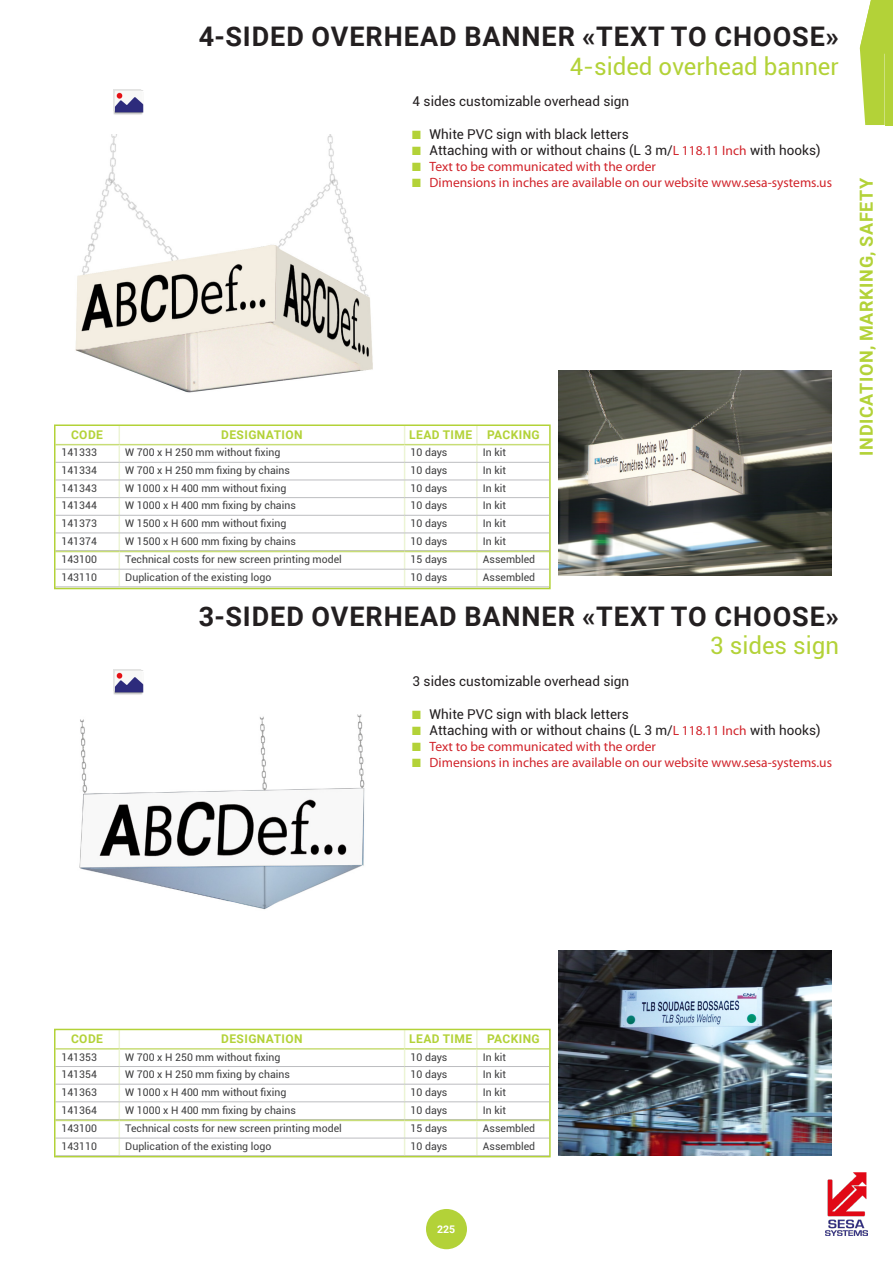
<style>
.page{position:relative;width:893px;height:1263px;background:#fff}
.page>*{position:absolute;margin:0;border:0;box-sizing:border-box;transform-origin:0 0}
.t1{font:700 27px "Roboto";letter-spacing:.035em;color:#231f20}
.t2{font:24px "Roboto";color:#b3d238}
.t3{font:700 18px "Roboto";letter-spacing:.035em;color:#b3d238}
.t4{font:13.5px "Roboto";color:#231f20}
.t5{font:13.5px "Myriad Pro";color:#d1232a}
.t6{font:700 12px "Roboto";letter-spacing:.035em;color:#b3d238}
.t7{font:10.5px "Roboto";color:#3e3e3f}
.t8{font:700 10.5px "Roboto";color:#fff}
.s1{font-family:"Courier New";color:#b3d238}
.s2{font-family:"Myriad Pro";color:#d1232a}
</style>
<div class="page">
<div style="left:426px;top:1209px;width:41px;height:40px;background:#b3d238;border-radius:50%"></div>
<img style="left:826px;top:1172px;width:42px;height:63px">
<svg style="left:860px;top:0;width:33px;height:125px;background:#bbd74e"></svg>
<img style="left:75px;top:135px;width:298px;height:258px">
<img style="left:558px;top:370px;width:273px;height:205px">
<img style="left:114px;top:90px;width:29px;height:25px">
<svg style="left:54px;top:424px;width:497px;height:166px"></svg>
<img style="left:79px;top:714px;width:286px;height:196px">
<img style="left:558px;top:950px;width:273px;height:205px">
<img style="left:114px;top:670px;width:29px;height:25px">
<svg style="left:54px;top:1028px;width:497px;height:130px"></svg>
<h1 class="t1" style="left:199px;top:17px;width:642px">4-SIDED OVERHEAD BANNER «TEXT TO CHOOSE»</h1>
<h2 class="t2" style="left:570px;top:49px;width:271px">4-sided overhead banner</h2>
<p class="t4" style="left:413px;top:92px;width:218px">4 sides customizable overhead sign</p>
<p class="t4" style="left:413px;top:125px;width:218px"><span class="s1">■</span> White PVC sign with black letters</p>
<p class="t4" style="left:413px;top:141px;width:410px"><span class="s1">■</span> Attaching with or without chains (L 3 m/<span class="s2">L 118.11 Inch</span> with hooks)</p>
<p class="t5" style="left:413px;top:158px;width:245px"><span class="s1">■</span> Text to be communicated with the order</p>
<p class="t5" style="left:413px;top:175px;width:421px"><span class="s1">■</span> Dimensions in inches are available on our website www.sesa-systems.us</p>
<p class="t6" style="left:71px;top:427px;width:33px">CODE</p>
<p class="t6" style="left:221px;top:427px;width:83px">DESIGNATION</p>
<p class="t6" style="left:409px;top:427px;width:132px">LEAD TIME PACKING</p>
<p class="t7" style="left:62px;top:445px;width:37px">141333</p>
<p class="t7" style="left:125px;top:445px;width:157px">W 700 x H 250 mm without fixing</p>
<p class="t7" style="left:411px;top:445px;width:38px">10 days</p>
<p class="t7" style="left:483px;top:445px;width:25px">In kit</p>
<p class="t7" style="left:62px;top:463px;width:37px">141334</p>
<p class="t7" style="left:125px;top:463px;width:166px">W 700 x H 250 mm fixing by chains</p>
<p class="t7" style="left:411px;top:463px;width:38px">10 days</p>
<p class="t7" style="left:483px;top:463px;width:25px">In kit</p>
<p class="t7" style="left:62px;top:481px;width:37px">141343</p>
<p class="t7" style="left:125px;top:481px;width:163px">W 1000 x H 400 mm without fixing</p>
<p class="t7" style="left:411px;top:481px;width:38px">10 days</p>
<p class="t7" style="left:483px;top:481px;width:25px">In kit</p>
<p class="t7" style="left:62px;top:498px;width:37px">141344</p>
<p class="t7" style="left:125px;top:498px;width:172px">W 1000 x H 400 mm fixing by chains</p>
<p class="t7" style="left:411px;top:498px;width:38px">10 days</p>
<p class="t7" style="left:483px;top:498px;width:25px">In kit</p>
<p class="t7" style="left:62px;top:516px;width:37px">141373</p>
<p class="t7" style="left:125px;top:516px;width:163px">W 1500 x H 600 mm without fixing</p>
<p class="t7" style="left:411px;top:516px;width:38px">10 days</p>
<p class="t7" style="left:483px;top:516px;width:25px">In kit</p>
<p class="t7" style="left:62px;top:533px;width:37px">141374</p>
<p class="t7" style="left:125px;top:533px;width:172px">W 1500 x H 600 mm fixing by chains</p>
<p class="t7" style="left:411px;top:533px;width:38px">10 days</p>
<p class="t7" style="left:483px;top:533px;width:25px">In kit</p>
<p class="t7" style="left:62px;top:552px;width:37px">143100</p>
<p class="t7" style="left:125px;top:552px;width:218px">Technical costs for new screen printing model</p>
<p class="t7" style="left:411px;top:552px;width:38px">15 days</p>
<p class="t7" style="left:483px;top:552px;width:54px">Assembled</p>
<p class="t7" style="left:62px;top:570px;width:37px">143110</p>
<p class="t7" style="left:125px;top:570px;width:148px">Duplication of the existing logo</p>
<p class="t7" style="left:411px;top:570px;width:38px">10 days</p>
<p class="t7" style="left:483px;top:570px;width:54px">Assembled</p>
<h1 class="t1" style="left:199px;top:597px;width:642px">3-SIDED OVERHEAD BANNER «TEXT TO CHOOSE»</h1>
<h2 class="t2" style="left:710px;top:629px;width:130px">3 sides sign</h2>
<p class="t4" style="left:413px;top:672px;width:218px">3 sides customizable overhead sign</p>
<p class="t4" style="left:413px;top:704px;width:218px"><span class="s1">■</span> White PVC sign with black letters</p>
<p class="t4" style="left:413px;top:720px;width:410px"><span class="s1">■</span> Attaching with or without chains (L 3 m/<span class="s2">L 118.11 Inch</span> with hooks)</p>
<p class="t5" style="left:413px;top:738px;width:245px"><span class="s1">■</span> Text to be communicated with the order</p>
<p class="t5" style="left:413px;top:754px;width:421px"><span class="s1">■</span> Dimensions in inches are available on our website www.sesa-systems.us</p>
<h3 class="t3" style="left:854px;top:455px;width:279px;rotate:-90deg">INDICATION, MARKING, SAFETY</h3>
<p class="t6" style="left:71px;top:1031px;width:33px">CODE</p>
<p class="t6" style="left:221px;top:1031px;width:83px">DESIGNATION</p>
<p class="t6" style="left:409px;top:1031px;width:132px">LEAD TIME PACKING</p>
<p class="t7" style="left:62px;top:1049px;width:37px">141353</p>
<p class="t7" style="left:125px;top:1049px;width:157px">W 700 x H 250 mm without fixing</p>
<p class="t7" style="left:411px;top:1049px;width:38px">10 days</p>
<p class="t7" style="left:483px;top:1049px;width:25px">In kit</p>
<p class="t7" style="left:62px;top:1067px;width:37px">141354</p>
<p class="t7" style="left:125px;top:1067px;width:166px">W 700 x H 250 mm fixing by chains</p>
<p class="t7" style="left:411px;top:1067px;width:38px">10 days</p>
<p class="t7" style="left:483px;top:1067px;width:25px">In kit</p>
<p class="t7" style="left:62px;top:1085px;width:37px">141363</p>
<p class="t7" style="left:125px;top:1085px;width:163px">W 1000 x H 400 mm without fixing</p>
<p class="t7" style="left:411px;top:1085px;width:38px">10 days</p>
<p class="t7" style="left:483px;top:1085px;width:25px">In kit</p>
<p class="t7" style="left:62px;top:1102px;width:37px">141364</p>
<p class="t7" style="left:125px;top:1102px;width:172px">W 1000 x H 400 mm fixing by chains</p>
<p class="t7" style="left:411px;top:1102px;width:38px">10 days</p>
<p class="t7" style="left:483px;top:1102px;width:25px">In kit</p>
<p class="t7" style="left:62px;top:1121px;width:37px">143100</p>
<p class="t7" style="left:125px;top:1121px;width:218px">Technical costs for new screen printing model</p>
<p class="t7" style="left:411px;top:1121px;width:38px">15 days</p>
<p class="t7" style="left:483px;top:1121px;width:54px">Assembled</p>
<p class="t7" style="left:62px;top:1139px;width:37px">143110</p>
<p class="t7" style="left:125px;top:1139px;width:148px">Duplication of the existing logo</p>
<p class="t7" style="left:411px;top:1139px;width:38px">10 days</p>
<p class="t7" style="left:483px;top:1139px;width:54px">Assembled</p>
<p class="t8" style="left:437px;top:1222px;width:20px">225</p>
</div>
